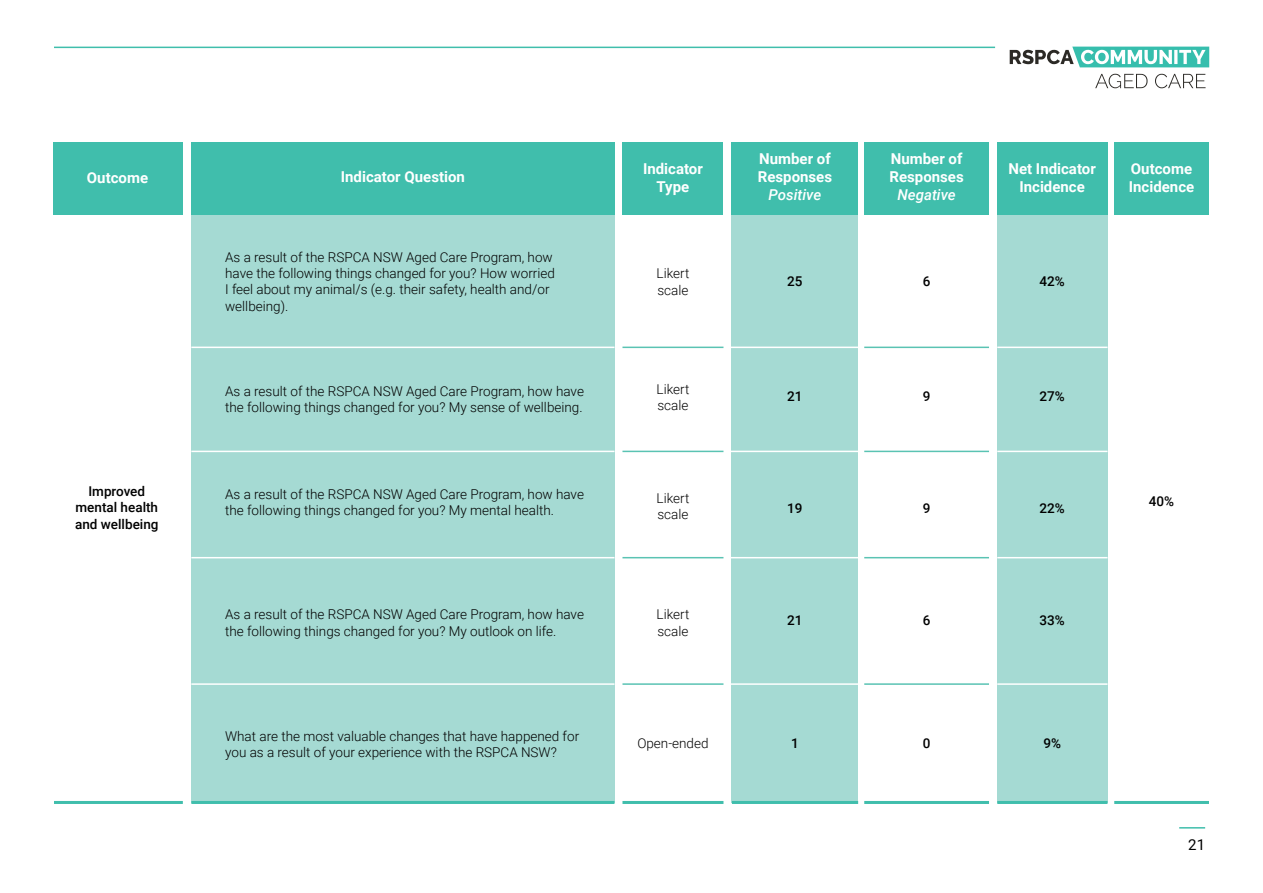
<style>
.page{position:relative;width:1263px;height:893px;background:#fff}
.page>*{position:absolute;margin:0;border:0;box-sizing:border-box;transform-origin:0 0}
.t1{font:700 15px/18px "Roboto";color:#fff}
.t2{font:italic 500 15px "Roboto";color:#fff}
.t3{font:15px "Roboto";color:#000}
.t4{font:300 13.5px/16.2px "Roboto";color:#000}
.t5{font:500 13.5px/16.2px "Roboto";color:#000;text-align:center}
</style>
<div class="page">
<hr style="left:54px;top:47px;width:941px;height:1px;background:#40beac">
<hr style="left:1179px;top:827px;width:26px;height:2px;background:#40beac">
<div style="left:997px;top:206px;width:110px;height:596px;background:#a5dad3"></div>
<div style="left:732px;top:206px;width:126px;height:596px;background:#a5dad3"></div>
<div style="left:191px;top:206px;width:423px;height:596px;background:#a5dad3"></div>
<div style="left:54px;top:143px;width:129px;height:72px;background:#40beac"></div>
<div style="left:191px;top:143px;width:423px;height:72px;background:#40beac"></div>
<div style="left:1114px;top:143px;width:95px;height:72px;background:#40beac"></div>
<div style="left:997px;top:143px;width:110px;height:72px;background:#40beac"></div>
<hr style="left:191px;top:347px;width:423px;height:1px;background:#fff">
<hr style="left:731px;top:347px;width:127px;height:1px;background:#fff">
<hr style="left:997px;top:347px;width:110px;height:1px;background:#fff">
<hr style="left:622px;top:347px;width:101px;height:1px;background:#5ac3b3">
<hr style="left:864px;top:347px;width:125px;height:1px;background:#5ac3b3">
<hr style="left:191px;top:451px;width:423px;height:1px;background:#fff">
<hr style="left:731px;top:451px;width:127px;height:1px;background:#fff">
<hr style="left:997px;top:451px;width:110px;height:1px;background:#fff">
<hr style="left:622px;top:451px;width:101px;height:1px;background:#5ac3b3">
<hr style="left:864px;top:451px;width:125px;height:1px;background:#5ac3b3">
<hr style="left:191px;top:557px;width:423px;height:1px;background:#fff">
<hr style="left:731px;top:557px;width:127px;height:1px;background:#fff">
<hr style="left:997px;top:557px;width:110px;height:1px;background:#fff">
<hr style="left:622px;top:557px;width:101px;height:1px;background:#5ac3b3">
<hr style="left:864px;top:557px;width:125px;height:1px;background:#5ac3b3">
<hr style="left:191px;top:683px;width:423px;height:2px;background:#fff">
<hr style="left:731px;top:683px;width:127px;height:2px;background:#fff">
<hr style="left:997px;top:683px;width:110px;height:2px;background:#fff">
<hr style="left:622px;top:683px;width:101px;height:2px;background:#5ac3b3">
<hr style="left:864px;top:683px;width:125px;height:2px;background:#5ac3b3">
<div style="left:622px;top:143px;width:101px;height:72px;background:#40beac"></div>
<div style="left:732px;top:143px;width:126px;height:72px;background:#40beac"></div>
<div style="left:864px;top:143px;width:125px;height:72px;background:#40beac"></div>
<svg style="left:1010px;top:47px;width:199px;height:20px"></svg>
<svg style="left:1095px;top:74px;width:52px;height:14px"></svg>
<svg style="left:1155px;top:74px;width:50px;height:14px"></svg>
<hr style="left:191px;top:801px;width:423px;height:3px;background:#40beac">
<hr style="left:732px;top:801px;width:126px;height:3px;background:#40beac">
<hr style="left:997px;top:801px;width:110px;height:3px;background:#40beac">
<hr style="left:622px;top:801px;width:101px;height:3px;background:#40beac">
<hr style="left:864px;top:801px;width:125px;height:3px;background:#40beac">
<hr style="left:54px;top:801px;width:129px;height:3px;background:#40beac">
<hr style="left:1114px;top:801px;width:95px;height:3px;background:#40beac">
<p class="t1" style="left:87px;top:169px;width:63px">Outcome</p>
<p class="t5" style="left:75px;top:484px;width:85px">Improved mental health and wellbeing</p>
<p class="t1" style="left:341px;top:168px;width:126px">Indicator Question</p>
<p class="t4" style="left:225px;top:250px;width:331px">As a result of the RSPCA NSW Aged Care Program, how have the following things changed for you? How worried I feel about my animal/s (e.g. their safety, health and/or wellbeing).</p>
<p class="t4" style="left:225px;top:384px;width:360px">As a result of the RSPCA NSW Aged Care Program, how have the following things changed for you? My sense of wellbeing.</p>
<p class="t4" style="left:225px;top:487px;width:360px">As a result of the RSPCA NSW Aged Care Program, how have the following things changed for you? My mental health.</p>
<p class="t4" style="left:225px;top:607px;width:360px">As a result of the RSPCA NSW Aged Care Program, how have the following things changed for you? My outlook on life.</p>
<p class="t4" style="left:225px;top:729px;width:356px">What are the most valuable changes that have happened for you as a result of your experience with the RSPCA NSW?</p>
<p class="t1" style="left:643px;top:160px;width:61px;text-align:center">Indicator<br>Type</p>
<p class="t1" style="left:758px;top:151px;width:76px">Number of<br>Responses</p>
<p class="t2" style="left:768px;top:189px;width:54px">Positive</p>
<p class="t4" style="left:657px;top:266px;width:34px">Likert scale</p>
<p class="t4" style="left:657px;top:382px;width:34px">Likert scale</p>
<p class="t4" style="left:657px;top:491px;width:34px">Likert scale</p>
<p class="t4" style="left:657px;top:607px;width:34px">Likert scale</p>
<p class="t4" style="left:637px;top:736px;width:73px">Open-ended</p>
<p class="t5" style="left:787px;top:274px;width:17px">25</p>
<p class="t5" style="left:787px;top:389px;width:17px">21</p>
<p class="t5" style="left:787px;top:500px;width:17px">19</p>
<p class="t5" style="left:787px;top:613px;width:17px">21</p>
<p class="t5" style="left:791px;top:736px;width:9px">1</p>
<p class="t1" style="left:889px;top:151px;width:76px">Number of<br>Responses</p>
<p class="t2" style="left:897px;top:189px;width:60px">Negative</p>
<p class="t1" style="left:1008px;top:160px;width:89px;text-align:center">Net Indicator<br>Incidence</p>
<p class="t1" style="left:1129px;top:160px;width:67px">Outcome<br>Incidence</p>
<p class="t5" style="left:923px;top:274px;width:9px">6</p>
<p class="t5" style="left:1039px;top:274px;width:27px">42%</p>
<p class="t5" style="left:923px;top:389px;width:9px">9</p>
<p class="t5" style="left:1039px;top:389px;width:27px">27%</p>
<p class="t5" style="left:923px;top:500px;width:9px">9</p>
<p class="t5" style="left:1039px;top:500px;width:27px">22%</p>
<p class="t5" style="left:1149px;top:494px;width:27px">40%</p>
<p class="t5" style="left:923px;top:613px;width:9px">6</p>
<p class="t5" style="left:1039px;top:613px;width:27px">33%</p>
<p class="t5" style="left:923px;top:736px;width:9px">0</p>
<p class="t5" style="left:1043px;top:736px;width:19px">9%</p>
<p class="t3" style="left:1188px;top:839px;width:18px">21</p>
</div>
